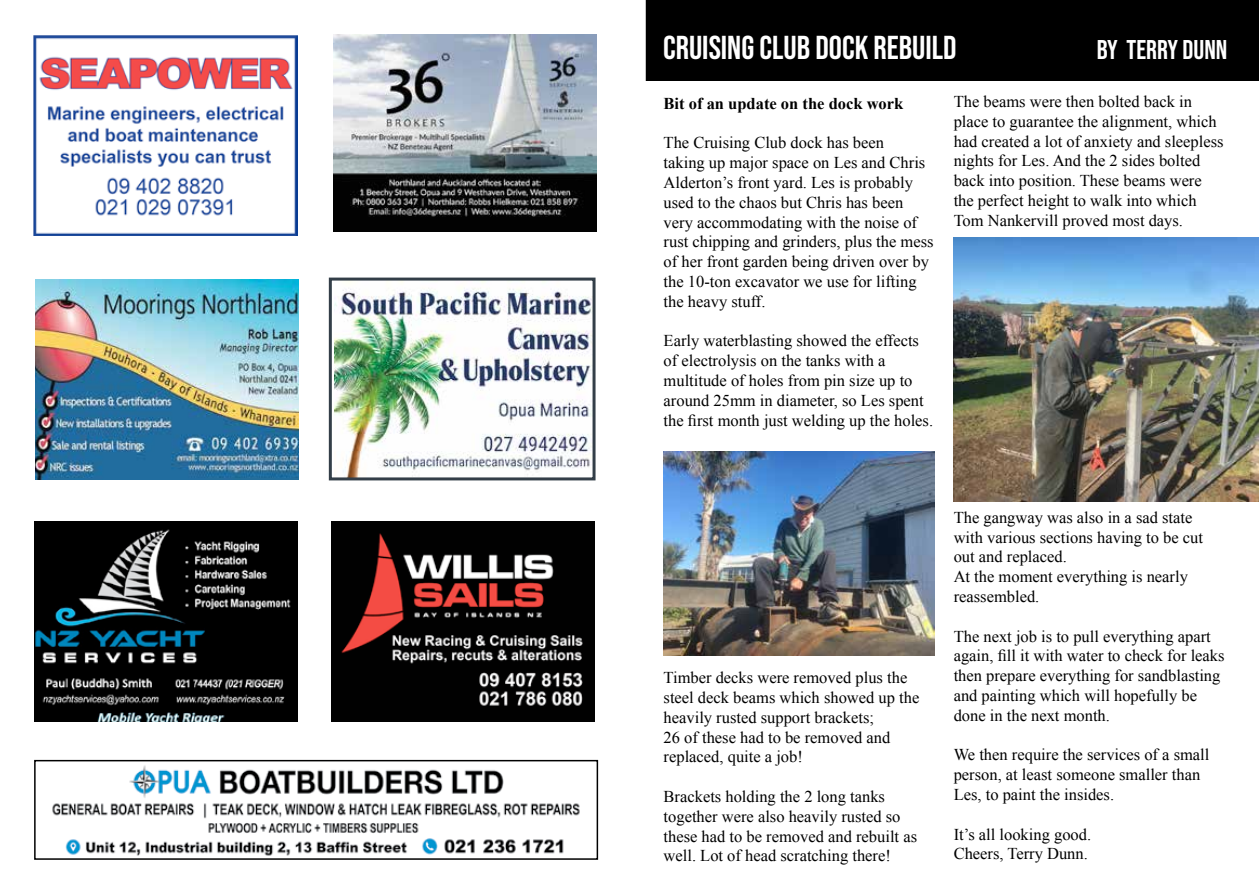
<style>
.page{position:relative;width:1259px;height:893px;background:#fff}
.page>*{position:absolute;margin:0;border:0;box-sizing:border-box;transform-origin:0 0}
.t1{font:33px "Bebas Neue";color:#fff}
.t2{font:27px "Bebas Neue";color:#fff}
.t3{font:16.5px/19.8px "Times New Roman";color:#000}
.t4{font:700 16.5px "Times New Roman";color:#000}
</style>
<div class="page">
<img style="left:34px;top:521px;width:264px;height:200px">
<img style="left:331px;top:521px;width:264px;height:200px">
<img style="left:33px;top:35px;width:264px;height:200px">
<img style="left:333px;top:35px;width:263px;height:196px">
<img style="left:335px;top:282px;width:256px;height:194px">
<div style="left:329px;top:278px;width:266px;height:202px;border:3px solid #333e48"></div>
<img style="left:35px;top:279px;width:264px;height:200px">
<div style="left:646px;top:0;width:613px;height:81px;background:#000"></div>
<img style="left:663px;top:452px;width:272px;height:203px">
<img style="left:953px;top:237px;width:306px;height:264px">
<img style="left:52px;top:765px;width:528px;height:91px">
<div style="left:34px;top:760px;width:564px;height:100px;border:2px solid #000"></div>
<h1 class="t1" style="left:663px;top:29px;width:295px">CRUISING CLUB DOCK REBUILD</h1>
<h2 class="t2" style="left:1096px;top:35px;width:132px">BY TERRY DUNN</h2>
<p class="t3" style="left:953px;top:91px;width:271px">The beams were then bolted back in place to guarantee the alignment, which had created a lot of anxiety and sleepless nights for Les. And the 2 sides bolted back into position. These beams were the perfect height to walk into which Tom Nankervill proved most days.</p>
<p class="t4" style="left:663px;top:92px;width:241px">Bit of an update on the dock work</p>
<p class="t3" style="left:663px;top:133px;width:271px">The Cruising Club dock has been<br>taking up major space on Les and Chris Alderton’s front yard. Les is probably used to the chaos but Chris has been very accommodating with the noise of rust chipping and grinders, plus the mess of her front garden being driven over by the 10-ton excavator we use for lifting the heavy stuff.</p>
<p class="t3" style="left:663px;top:331px;width:271px">Early waterblasting showed the effects of electrolysis on the tanks with a multitude of holes from pin size up to around 25mm in diameter, so Les spent the first month just welding up the holes.</p>
<p class="t3" style="left:663px;top:667px;width:257px">Timber decks were removed plus the steel deck beams which showed up the heavily rusted support brackets;<br>26 of these had to be removed and replaced, quite a job!</p>
<p class="t3" style="left:663px;top:786px;width:255px">Brackets holding the 2 long tanks together were also heavily rusted so these had to be removed and rebuilt as well. Lot of head scratching there!</p>
<p class="t3" style="left:953px;top:507px;width:251px">The gangway was also in a sad state with various sections having to be cut out and replaced.<br>At the moment everything is nearly reassembled.</p>
<p class="t3" style="left:953px;top:626px;width:272px">The next job is to pull everything apart again, fill it with water to check for leaks then prepare everything for sandblasting and painting which will hopefully be done in the next month.</p>
<p class="t3" style="left:953px;top:745px;width:257px">We then require the services of a small person, at least someone smaller than<br>Les, to paint the insides.</p>
<p class="t3" style="left:953px;top:824px;width:139px">It’s all looking good.<br>Cheers, Terry Dunn.</p>
</div>
